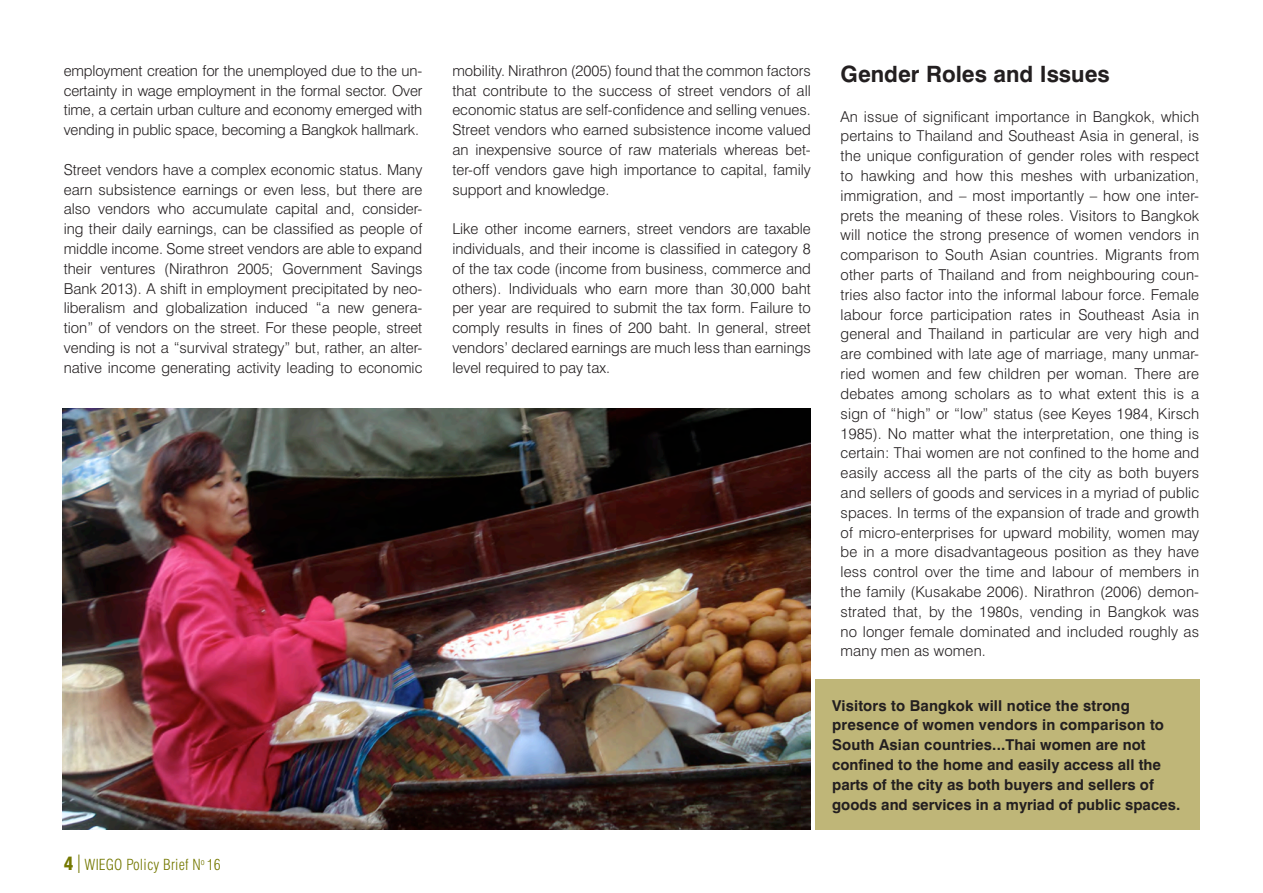
<style>
.page{position:relative;width:1263px;height:893px;background:#fff}
.page>*{position:absolute;margin:0;border:0;box-sizing:border-box;transform-origin:0 0}
.Heading2{font:700 22.5px "Swiss 721 BT";color:#231f20}
.Body1{font:300 15px/19.8px "Swiss 721 BT";color:#231f20;text-align:justify}
.Body1-2{font:700 15px/19.8px "Swiss 721 BT";color:#231f20}
.t1{font:300 condensed 15px "Swiss 721 BT";letter-spacing:.01em;color:#747801}
.s1{font-weight:900;font-size:18px}
.s2{font-size:24.75px}
</style>
<div class="page">
<div style="left:815px;top:679px;width:384px;height:150px;background:#bfb678"></div>
<img style="left:63px;top:408px;width:748px;height:421px">
<p class="Body1" style="left:64px;top:60px;width:360px">employment creation for the unemployed due to the un&shy;certainty in wage employment in the formal sector. Over time, a certain urban culture and economy emerged with vending in public space, becoming a Bangkok hallmark.</p>
<p class="Body1" style="left:64px;top:159px;width:360px">Street vendors have a complex economic status. Many earn subsistence earnings or even less, but there are also vendors who accumulate capital and, consider&shy;ing their daily earnings, can be classified as people of middle income. Some street vendors are able to expand their ventures (Nirathron 2005; Government Savings Bank 2013). A shift in employment precipitated by neo&shy;liberalism and globalization induced “a new genera&shy;tion” of vendors on the street. For these people, street vending is not a “survival strategy” but, rather, an alter&shy;native income generating activity leading to economic</p>
<p class="t1" style="left:64px;top:856px;width:159px"><span class="s1">4</span> <span class="s2">I</span> WIEGO Policy Brief N<sup>o</sup> 16</p>
<p class="Body1" style="left:452px;top:60px;width:360px">mobility. Nirathron (2005) found that the common factors that contribute to the success of street vendors of all economic status are self-confidence and selling venues.<br>Street vendors who earned subsistence income valued an inexpensive source of raw materials whereas bet&shy;ter-off vendors gave high importance to capital, family support and knowledge.</p>
<p class="Body1" style="left:452px;top:219px;width:360px">Like other income earners, street vendors are taxable individuals, and their income is classified in category 8 of the tax code (income from business, commerce and others). Individuals who earn more than 30,000 baht per year are required to submit the tax form. Failure to comply results in fines of 200 baht. In general, street vendors’ declared earnings are much less than earnings level required to pay tax.</p>
<p class="Heading2" style="left:840px;top:60px;width:271px">Gender Roles and Issues</p>
<p class="Body1" style="left:840px;top:106px;width:360px">An issue of significant importance in Bangkok, which pertains to Thailand and Southeast Asia in general, is the unique configuration of gender roles with respect to hawking and how this meshes with urbanization, immigration, and – most importantly – how one inter&shy;prets the meaning of these roles. Visitors to Bangkok will notice the strong presence of women vendors in comparison to South Asian countries. Migrants from other parts of Thailand and from neighbouring coun&shy;tries also factor into the informal labour force. Female labour force participation rates in Southeast Asia in general and Thailand in particular are very high and are combined with late age of marriage, many unmar&shy;ried women and few children per woman. There are debates among scholars as to what extent this is a sign of “high” or “low” status (see Keyes 1984, Kirsch 1985). No matter what the interpretation, one thing is certain: Thai women are not confined to the home and easily access all the parts of the city as both buyers and sellers of goods and services in a myriad of public spaces. In terms of the expansion of trade and growth of micro-enterprises for upward mobility, women may be in a more disadvantageous position as they have less control over the time and labour of members in the family (Kusakabe 2006). Nirathron (2006) demon&shy;strated that, by the 1980s, vending in Bangkok was no longer female dominated and included roughly as many men as women.</p>
<p class="Body1-2" style="left:832px;top:695px;width:350px">Visitors to Bangkok will notice the strong presence of women vendors in comparison to South Asian countries...Thai women are not confined to the home and easily access all the parts of the city as both buyers and sellers of goods and services in a myriad of public spaces.</p>
</div>
